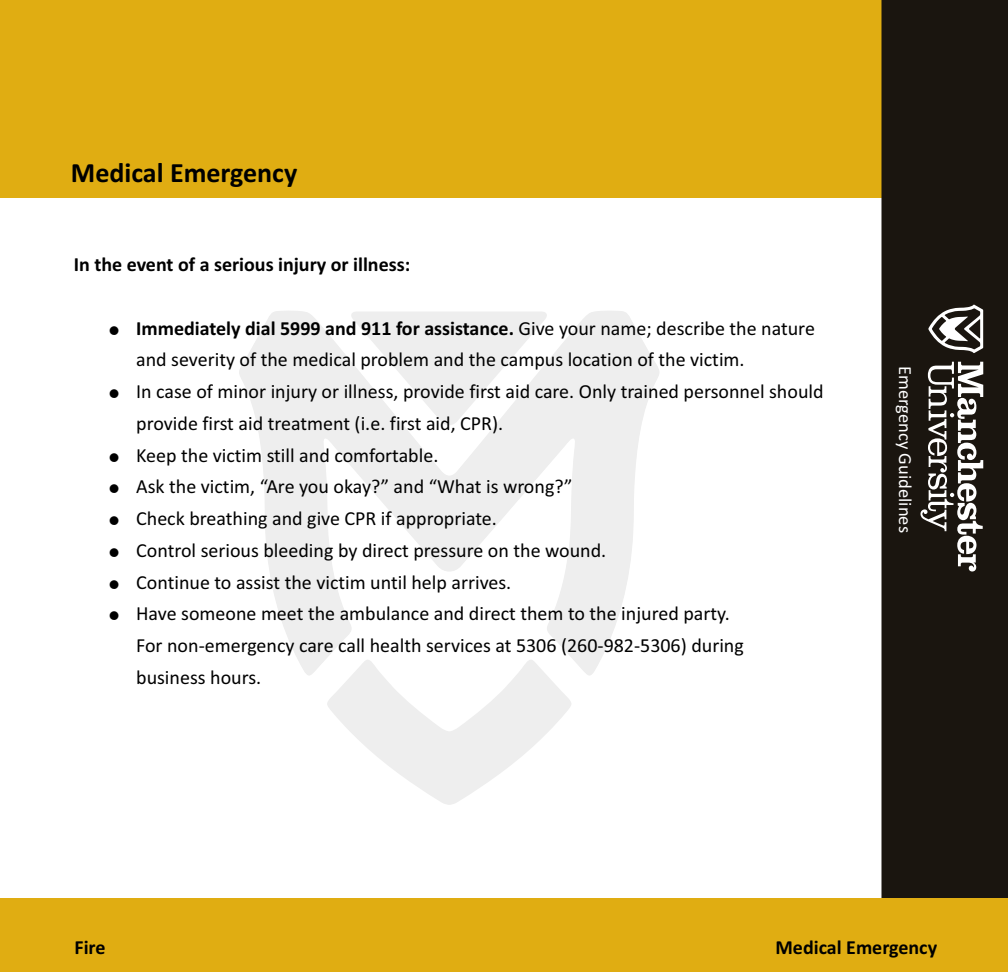
<style>
.page{position:relative;width:1008px;height:972px;background:#fff}
.page>*{position:absolute;margin:0;border:0;box-sizing:border-box;transform-origin:0 0}
.t1{font:700 28px "Calibri";color:#000}
.t2{font:20px/31.8px "Calibri";color:#000}
.t3{font:700 20px "Calibri";color:#000}
.t4{font:18.6px "Calibri";color:#fff}
.s1{font-weight:700}
</style>
<div class="page">
<svg style="left:327px;top:676px;width:244px;height:129px"></svg>
<svg style="left:239px;top:311px;width:420px;height:365px;fill:#eee"></svg>
<div style="left:0;top:0;width:1008px;height:197px;background:#e0ad12"></div>
<div style="left:882px;top:0;width:126px;height:898px;background:#1a150f"></div>
<div style="left:0;top:898px;width:1008px;height:74px;background:#e0ad12"></div>
<svg style="left:921px;top:362px;width:62px;height:210px"></svg>
<svg style="left:928px;top:305px;width:55px;height:48px"></svg>
<h1 class="t1" style="left:71px;top:161px;width:228px">Medical Emergency</h1>
<p class="t3" style="left:74px;top:256px;width:338px">In the event of a serious injury or illness:</p>
<p class="t2" style="left:136px;top:314px;width:689px"><span class="s1">Immediately dial 5999 and 911 for assistance.</span> Give your name; describe the nature and severity of the medical problem and the campus location of the victim.<br>In case of minor injury or illness, provide first aid care. Only trained personnel should provide first aid treatment (i.e. first aid, CPR).<br>Keep the victim still and comfortable.<br>Ask the victim, “Are you okay?” and “What is wrong?”<br>Check breathing and give CPR if appropriate.<br>Control serious bleeding by direct pressure on the wound.<br>Continue to assist the victim until help arrives.<br>Have someone meet the ambulance and direct them to the injured party.<br>For non-emergency care call health services at 5306 (260-982-5306) during<br>business hours.</p>
<p class="t4" style="left:913px;top:366px;width:168px;rotate:90deg">Emergency Guidelines</p>
<p class="t3" style="left:75px;top:939px;width:33px">Fire</p>
<p class="t3" style="left:775px;top:939px;width:163px">Medical Emergency</p>
</div>
